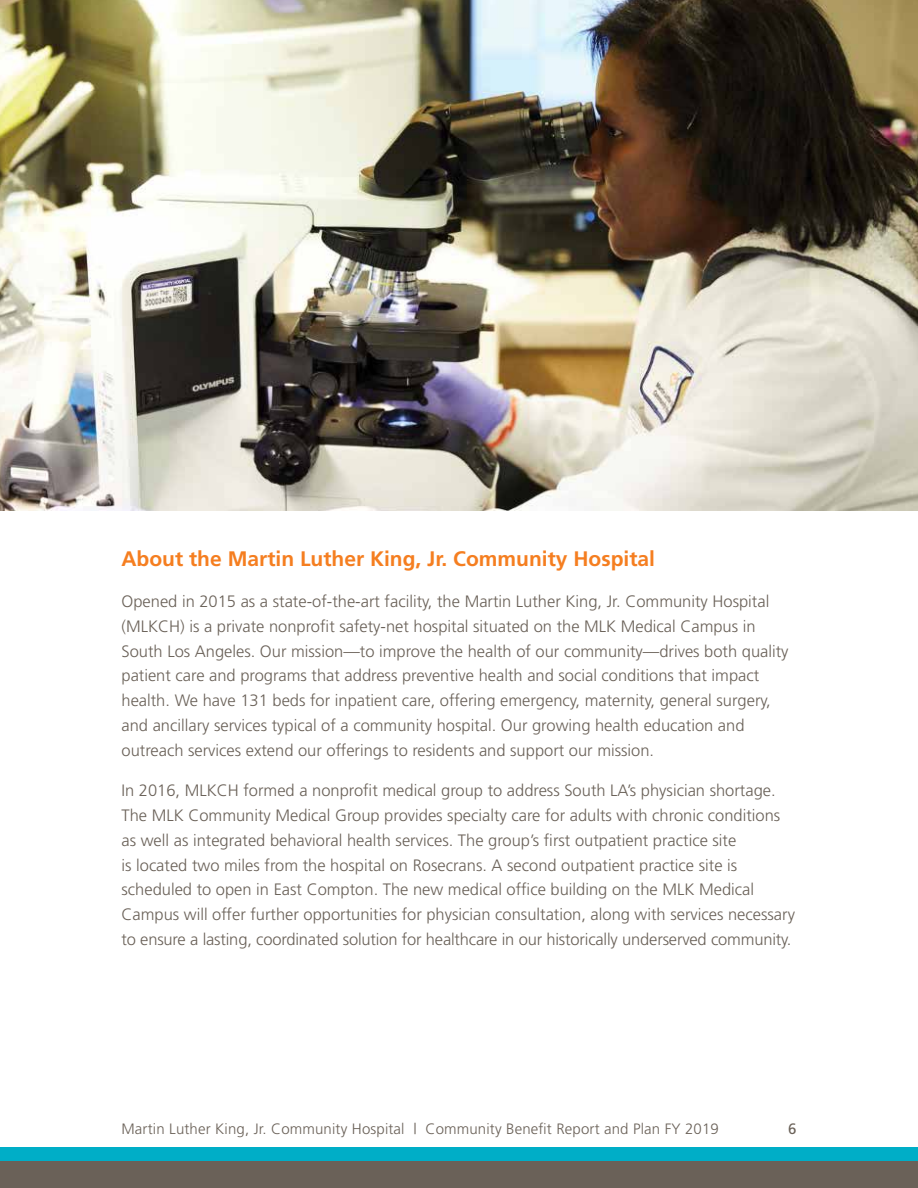
<style>
.page{position:relative;width:918px;height:1188px;background:#fff}
.page>*{position:absolute;margin:0;border:0;box-sizing:border-box;transform-origin:0 0}
.t1{font:700 21px "Frutiger";color:#f57e20}
.t2{font:300 16.5px/24.8px "Frutiger";color:#6a6158}
.t3{font:300 15px "Frutiger";letter-spacing:.01em;color:#6a6158}
.t4{font:15px "Frutiger";color:#6a6158}
</style>
<div class="page">
<div style="left:0;top:1148px;width:918px;height:13px;background:#00aec7"></div>
<div style="left:0;top:1161px;width:918px;height:27px;background:#6a6158"></div>
<img style="left:0;top:0;width:918px;height:511px">
<p class="t1" style="left:122px;top:546px;width:535px">About the Martin Luther King, Jr. Community Hospital</p>
<p class="t2" style="left:122px;top:589px;width:669px">Opened in 2015 as a state-of-the-art facility, the Martin Luther King, Jr. Community Hospital (MLKCH) is a private nonprofit safety-net hospital situated on the MLK Medical Campus in South Los Angeles. Our mission—to improve the health of our community—drives both quality patient care and programs that address preventive health and social conditions that impact health. We have 131 beds for inpatient care, offering emergency, maternity, general surgery, and ancillary services typical of a community hospital. Our growing health education and outreach services extend our offerings to residents and support our mission.</p>
<p class="t2" style="left:122px;top:778px;width:675px">In 2016, MLKCH formed a nonprofit medical group to address South LA’s physician shortage.<br>The MLK Community Medical Group provides specialty care for adults with chronic conditions as well as integrated behavioral health services. The group’s first outpatient practice site<br>is located two miles from the hospital on Rosecrans. A second outpatient practice site is scheduled to open in East Compton. The new medical office building on the MLK Medical Campus will offer further opportunities for physician consultation, along with services necessary to ensure a lasting, coordinated solution for healthcare in our historically underserved community.</p>
<p class="t3" style="left:122px;top:1120px;width:599px">Martin Luther King, Jr. Community Hospital | Community Benefit Report and Plan FY 2019</p>
<p class="t4" style="left:788px;top:1120px;width:10px">6</p>
</div>
